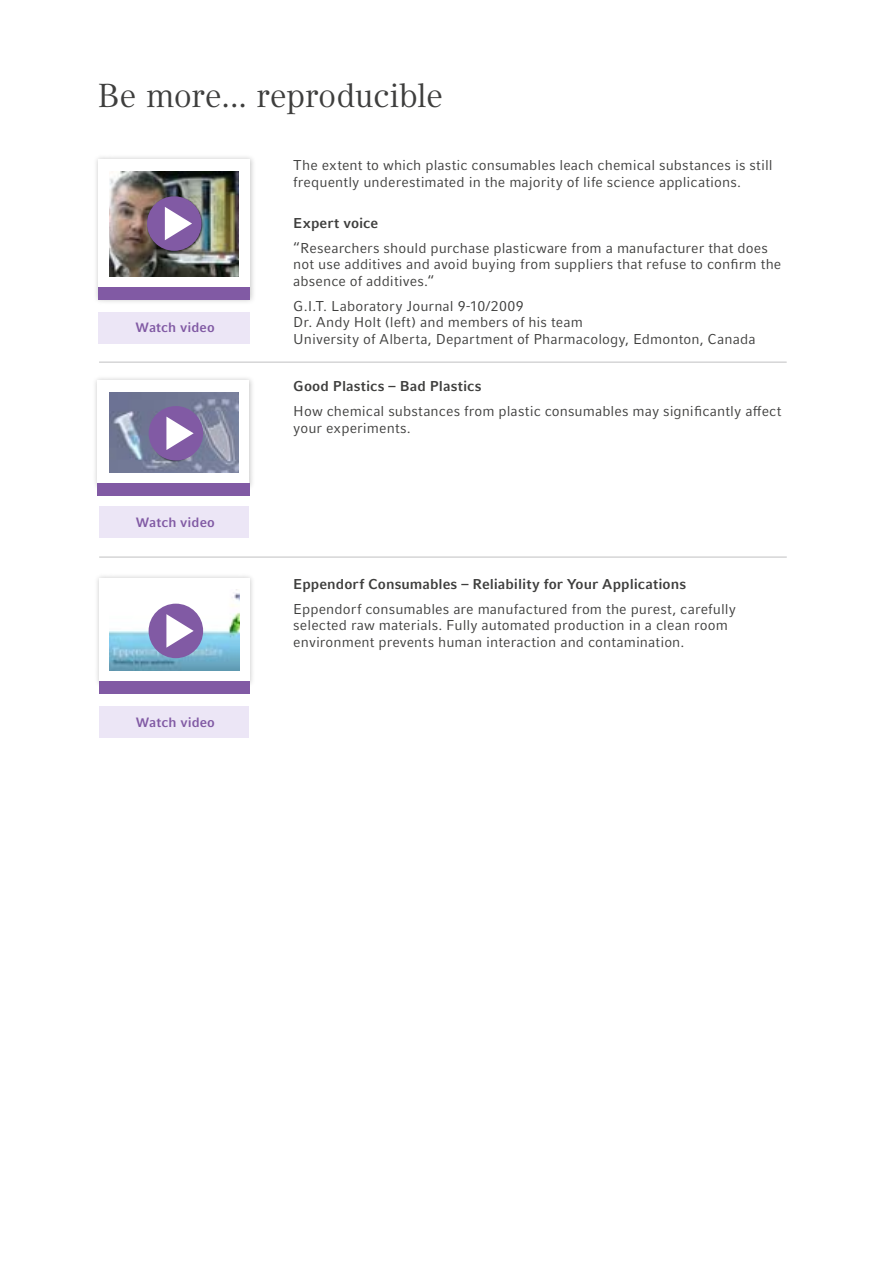
<style>
.page{position:relative;width:893px;height:1263px;background:#fff}
.page>*{position:absolute;margin:0;border:0;box-sizing:border-box;transform-origin:0 0}
.t1{font:33px "Compatil Textfor Eppendorf";letter-spacing:-.01em;color:#3e3e3d}
.t2{font:14.25px/16.5px "Compatil Factfor Eppendorf";letter-spacing:.005em;color:#3e3e3d}
.t3{font:700 14.25px "Compatil Factfor Eppendorf";letter-spacing:.005em;color:#3e3e3d}
.t4{font:700 13.5px "Compatil Factfor Eppendorf";letter-spacing:.005em;color:#815aa4}
</style>
<div class="page">
<div style="left:94px;top:155px;width:162px;height:150px;background:#000;opacity:.23"></div>
<div style="left:98px;top:159px;width:152px;height:141px;background:#fff"></div>
<div style="left:93px;top:376px;width:162px;height:114px;background:#000;opacity:.23"></div>
<div style="left:97px;top:380px;width:152px;height:105px;background:#fff"></div>
<div style="left:95px;top:573px;width:160px;height:114px;background:#000;opacity:.23"></div>
<div style="left:99px;top:578px;width:150px;height:105px;background:#fff"></div>
<div style="left:98px;top:288px;width:152px;height:12px;background:#815aa4"></div>
<div style="left:97px;top:483px;width:152px;height:12px;background:#815aa4"></div>
<div style="left:98px;top:312px;width:152px;height:32px;background:#ece6f6"></div>
<div style="left:99px;top:507px;width:150px;height:31px;background:#ece6f6"></div>
<div style="left:99px;top:706px;width:150px;height:32px;background:#ece6f6"></div>
<img style="left:109px;top:172px;width:130px;height:104px">
<img style="left:109px;top:392px;width:130px;height:81px">
<img style="left:109px;top:592px;width:130px;height:78px">
<div style="left:147px;top:196px;width:55px;height:55px;background:#815aa4;border-radius:50%"></div>
<svg style="left:165px;top:207px;width:27px;height:33px"></svg>
<div style="left:149px;top:406px;width:54px;height:55px;background:#815aa4;border-radius:50%"></div>
<svg style="left:166px;top:417px;width:28px;height:33px"></svg>
<hr style="left:99px;top:362px;width:688px;height:1px;background:#c4c4c5">
<div style="left:99px;top:682px;width:150px;height:12px;background:#815aa4"></div>
<div style="left:149px;top:604px;width:54px;height:54px;background:#815aa4;border-radius:50%"></div>
<svg style="left:166px;top:614px;width:28px;height:34px"></svg>
<hr style="left:99px;top:556px;width:688px;height:2px;background:#c4c4c5">
<h1 class="t1" style="left:98px;top:77px;width:347px">Be more... reproducible</h1>
<p class="t4" style="left:136px;top:320px;width:81px">Watch video</p>
<p class="t4" style="left:136px;top:514px;width:81px">Watch video</p>
<p class="t4" style="left:136px;top:714px;width:81px">Watch video</p>
<p class="t2" style="left:293px;top:157px;width:481px">The extent to which plastic consumables leach chemical substances is still frequently underestimated in the majority of life science applications.</p>
<p class="t3" style="left:293px;top:214px;width:86px">Expert voice</p>
<p class="t2" style="left:293px;top:240px;width:490px">“Researchers should purchase plasticware from a manufacturer that does not use additives and avoid buying from suppliers that refuse to confirm the absence of additives.“</p>
<p class="t2" style="left:293px;top:298px;width:464px">G.I.T. Laboratory Journal 9-10/2009<br>Dr. Andy Holt (left) and members of his team<br>University of Alberta, Department of Pharmacology, Edmonton, Canada</p>
<p class="t3" style="left:293px;top:378px;width:190px">Good Plastics – Bad Plastics</p>
<p class="t2" style="left:293px;top:403px;width:490px">How chemical substances from plastic consumables may significantly affect your experiments.</p>
<p class="t3" style="left:293px;top:575px;width:394px">Eppendorf Consumables – Reliability for Your Applications</p>
<p class="t2" style="left:293px;top:601px;width:444px">Eppendorf consumables are manufactured from the purest, carefully selected raw materials. Fully automated production in a clean room environment prevents human interaction and contamination.</p>
</div>
